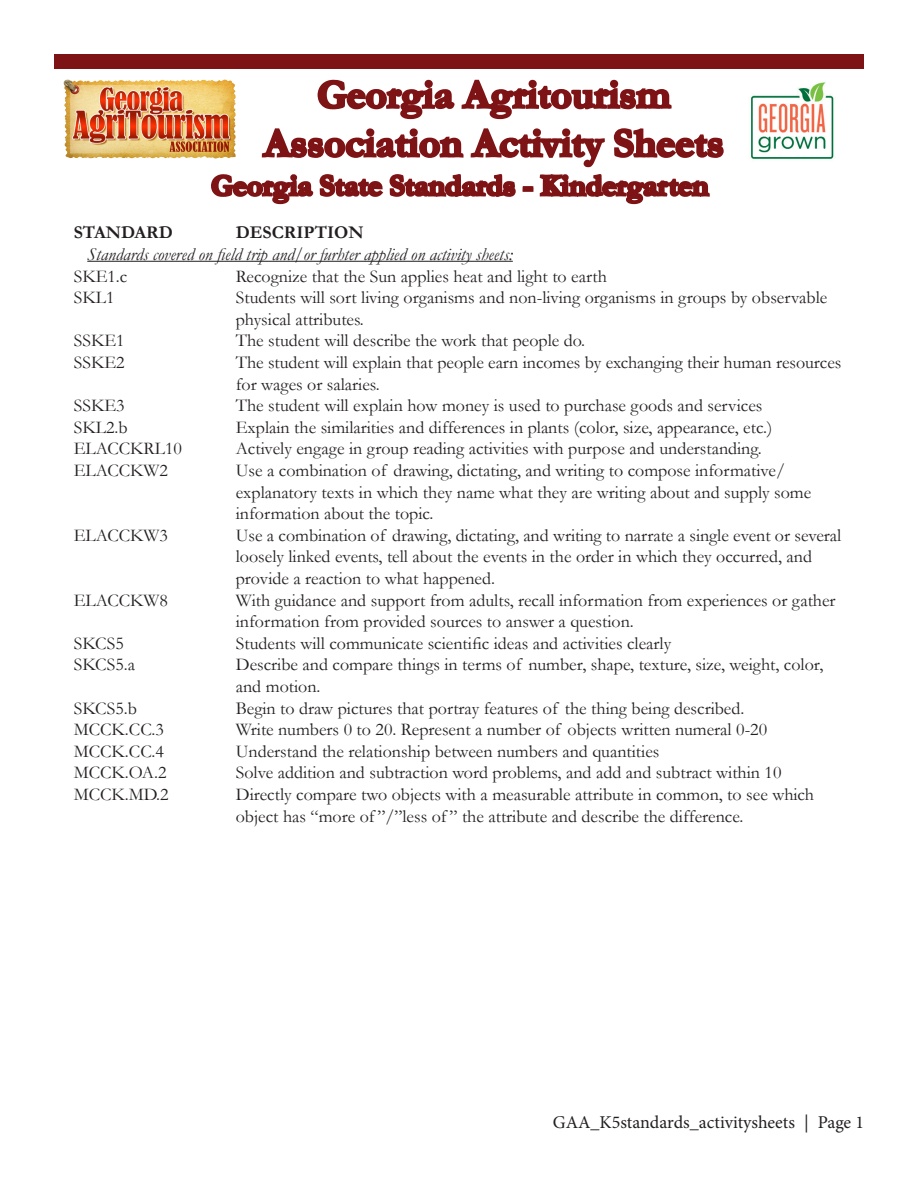
<style>
.page{position:relative;width:918px;height:1188px;background:#fff}
.page>*{position:absolute;margin:0;border:0;box-sizing:border-box;transform-origin:0 0}
.t1{font:700 40.5px/48.6px "Garamond";color:#7e1315;text-align:center}
.t2{font:700 30px "Garamond";color:#7e1315}
.t3{font:18px/21.6px "Garamond";color:#231f20}
.t4{font:italic 18px "Garamond";color:#231f20}
.t5{font:18px "Minion Pro";color:#231f20}
.t6{font:700 18px "Garamond";color:#231f20}
</style>
<div class="page">
<div style="left:54px;top:54px;width:810px;height:15px;background:#7e1315"></div>
<hr style="left:87px;top:261px;width:426px;height:1px;background:#231f20">
<img style="left:751px;top:82px;width:83px;height:77px">
<svg style="left:209px;top:79px;width:515px;height:183px"></svg>
<img style="left:63px;top:79px;width:178px;height:87px">
<p class="t1" style="left:264px;top:70px;width:462px">Georgia Agritourism<br>Association Activity Sheets</p>
<p class="t2" style="left:211px;top:168px;width:499px">Georgia State Standards - Kindergarten</p>
<p class="t6" style="left:74px;top:222px;width:101px">STANDARD</p>
<p class="t6" style="left:236px;top:222px;width:129px">DESCRIPTION</p>
<p class="t4" style="left:87px;top:243px;width:427px">Standards covered on field trip and/or furhter applied on activity sheets:</p>
<p class="t3" style="left:74px;top:265px;width:55px">SKE1.c</p>
<p class="t3" style="left:236px;top:265px;width:373px">Recognize that the Sun applies heat and light to earth</p>
<p class="t3" style="left:74px;top:286px;width:42px">SKL1</p>
<p class="t3" style="left:236px;top:286px;width:593px">Students will sort living organisms and non-living organisms in groups by observable physical attributes.</p>
<p class="t3" style="left:74px;top:330px;width:52px">SSKE1</p>
<p class="t3" style="left:236px;top:330px;width:351px">The student will describe the work that people do.</p>
<p class="t3" style="left:74px;top:351px;width:52px">SSKE2</p>
<p class="t3" style="left:236px;top:351px;width:607px">The student will explain that people earn incomes by exchanging their human resources for wages or salaries.</p>
<p class="t3" style="left:74px;top:394px;width:52px">SSKE3</p>
<p class="t3" style="left:236px;top:394px;width:528px">The student will explain how money is used to purchase goods and services</p>
<p class="t3" style="left:74px;top:416px;width:55px">SKL2.b</p>
<p class="t3" style="left:236px;top:416px;width:538px">Explain the similarities and differences in plants (color, size, appearance, etc.)</p>
<p class="t3" style="left:74px;top:438px;width:110px">ELACCKRL10</p>
<p class="t3" style="left:236px;top:438px;width:527px">Actively engage in group reading activities with purpose and understanding.</p>
<p class="t3" style="left:74px;top:459px;width:96px">ELACCKW2</p>
<p class="t3" style="left:236px;top:459px;width:551px">Use a combination of drawing, dictating, and writing to compose informative/</p>
<p class="t3" style="left:236px;top:481px;width:577px">explanatory texts in which they name what they are writing about and supply some information about the topic.</p>
<p class="t3" style="left:74px;top:524px;width:96px">ELACCKW3</p>
<p class="t3" style="left:236px;top:524px;width:607px">Use a combination of drawing, dictating, and writing to narrate a single event or several loosely linked events, tell about the events in the order in which they occurred, and</p>
<p class="t3" style="left:236px;top:567px;width:261px">provide a reaction to what happened.</p>
<p class="t3" style="left:74px;top:589px;width:96px">ELACCKW8</p>
<p class="t3" style="left:236px;top:589px;width:601px">With guidance and support from adults, recall information from experiences or gather information from provided sources to answer a question.</p>
<p class="t3" style="left:74px;top:632px;width:51px">SKCS5</p>
<p class="t3" style="left:236px;top:632px;width:437px">Students will communicate scientific ideas and activities clearly</p>
<p class="t3" style="left:74px;top:654px;width:63px">SKCS5.a</p>
<p class="t3" style="left:236px;top:654px;width:589px">Describe and compare things in terms of number, shape, texture, size, weight, color, and motion.</p>
<p class="t3" style="left:74px;top:697px;width:65px">SKCS5.b</p>
<p class="t3" style="left:236px;top:697px;width:510px">Begin to draw pictures that portray features of the thing being described.</p>
<p class="t3" style="left:74px;top:718px;width:92px">MCCK.CC.3</p>
<p class="t3" style="left:236px;top:718px;width:533px">Write numbers 0 to 20. Represent a number of objects written numeral 0-20</p>
<p class="t3" style="left:74px;top:740px;width:92px">MCCK.CC.4</p>
<p class="t3" style="left:236px;top:740px;width:425px">Understand the relationship between numbers and quantities</p>
<p class="t3" style="left:74px;top:762px;width:94px">MCCK.OA.2</p>
<p class="t3" style="left:236px;top:762px;width:547px">Solve addition and subtraction word problems, and add and subtract within 10</p>
<p class="t3" style="left:74px;top:783px;width:96px">MCCK.MD.2</p>
<p class="t3" style="left:236px;top:783px;width:580px">Directly compare two objects with a measurable attribute in common, to see which object has “more of ”/”less of ” the attribute and describe the difference.</p>
<p class="t5" style="left:553px;top:1110px;width:313px">GAA_K5standards_activitysheets | Page 1</p>
</div>
